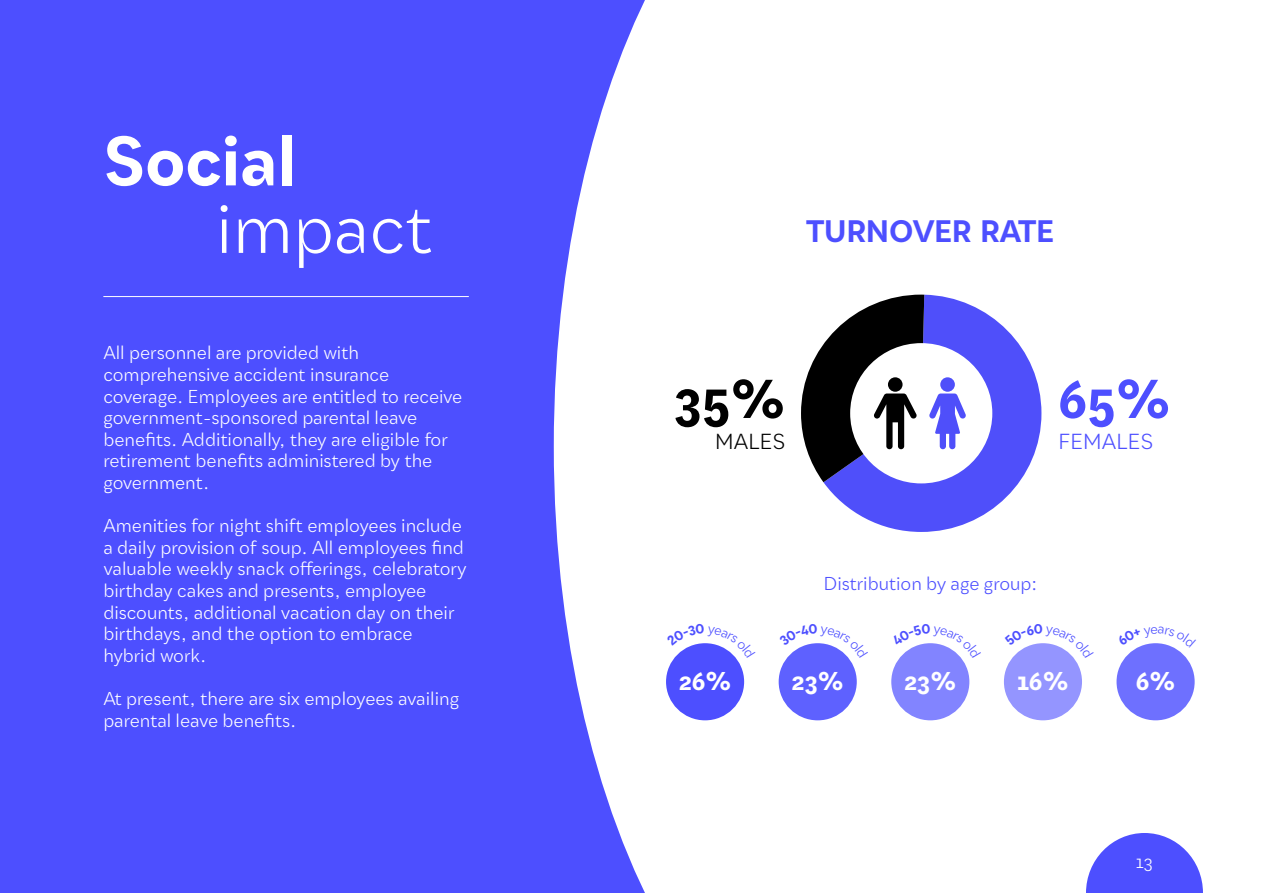
<style>
.page{position:relative;width:1263px;height:893px;background:#fff}
.page>*{position:absolute;margin:0;border:0;box-sizing:border-box;transform-origin:0 0}
.t1{font:700 67.5px "Qualion Text";color:#fff}
.t2{font:67.5px "Qualion Text";color:#fff}
.t3{font:700 54px "Qualion Text";color:#000}
.t4{font:700 54px "Qualion Text";color:#4d4fff}
.t5{font:700 30px "Qualion Text";letter-spacing:-.02em;color:#4d4fff}
.t6{font:700 25.5px "Qualion Text";color:#fff}
.t7{font:21px "Qualion Text";letter-spacing:-.015em;color:#4d4fff}
.t8{font:21px "Qualion Text";letter-spacing:-.015em;color:#000}
.t9{font:18px/21.6px "Qualion Text";color:#fff}
.t10{font:18px "Qualion Text";letter-spacing:-.005em;color:#4d4fff}
</style>
<div class="page">
<div style="left:0;top:0;width:529px;height:893px;background:#4d4fff"></div>
<hr style="left:103px;top:296px;width:366px;height:1px;background:#fff">
<svg style="left:1086px;top:833px;width:117px;height:60px"></svg>
<svg style="left:823px;top:303px;width:218px;height:229px;fill:#4f4ffa"></svg>
<div style="left:850px;top:343px;width:142px;height:140px;background:#fff;border-radius:50%"></div>
<svg style="left:801px;top:295px;width:165px;height:187px"></svg>
<div style="left:666px;top:643px;width:78px;height:77px;background:#4d4fff;border-radius:50%"></div>
<div style="left:779px;top:643px;width:78px;height:77px;background:#5e61ff;border-radius:50%"></div>
<div style="left:891px;top:643px;width:78px;height:77px;background:#8284ff;border-radius:50%"></div>
<div style="left:1004px;top:643px;width:78px;height:77px;background:#9495ff;border-radius:50%"></div>
<div style="left:1116px;top:643px;width:79px;height:77px;background:#6e70ff;border-radius:50%"></div>
<svg style="left:529px;top:0;width:152px;height:893px"></svg>
<svg style="left:666px;top:623px;width:70px;height:35px"></svg>
<svg style="left:787px;top:643px;width:62px;height:15px"></svg>
<svg style="left:899px;top:643px;width:63px;height:16px"></svg>
<svg style="left:1012px;top:643px;width:62px;height:15px"></svg>
<svg style="left:1139px;top:643px;width:33px;height:4px"></svg>
<h1 class="t1" style="left:103px;top:116px;width:194px">Social</h1>
<h1 class="t2" style="left:216px;top:185px;width:219px">impact</h1>
<p class="t9" style="left:103px;top:342px;width:361px">All personnel are provided with comprehensive accident insurance coverage. Employees are entitled to receive government-sponsored parental leave benefits. Additionally, they are eligible for retirement benefits administered by the government.</p>
<p class="t9" style="left:103px;top:515px;width:365px">Amenities for night shift employees include a daily provision of soup. All employees find valuable weekly snack offerings, celebratory birthday cakes and presents, employee discounts, additional vacation day on their birthdays, and the option to embrace hybrid work.</p>
<p class="t9" style="left:103px;top:687px;width:357px">At present, there are six employees availing parental leave benefits.</p>
<h3 class="t5" style="left:806px;top:211px;width:250px">TURNOVER RATE</h3>
<h2 class="t3" style="left:674px;top:363px;width:113px">35%</h2>
<p class="t8" style="left:715px;top:428px;width:72px">MALES</p>
<h2 class="t4" style="left:1058px;top:363px;width:114px">65%</h2>
<p class="t7" style="left:1058px;top:428px;width:97px">FEMALES</p>
<p class="t10" style="left:823px;top:572px;width:215px">Distribution by age group:</p>
<h3 class="t6" style="left:679px;top:664px;width:54px">26%</h3>
<h3 class="t6" style="left:792px;top:664px;width:54px">23%</h3>
<h3 class="t6" style="left:904px;top:664px;width:54px">23%</h3>
<h3 class="t6" style="left:1017px;top:664px;width:53px">16%</h3>
<h3 class="t6" style="left:1136px;top:664px;width:41px">6%</h3>
<p class="t9" style="left:1136px;top:850px;width:19px">13</p>
</div>
